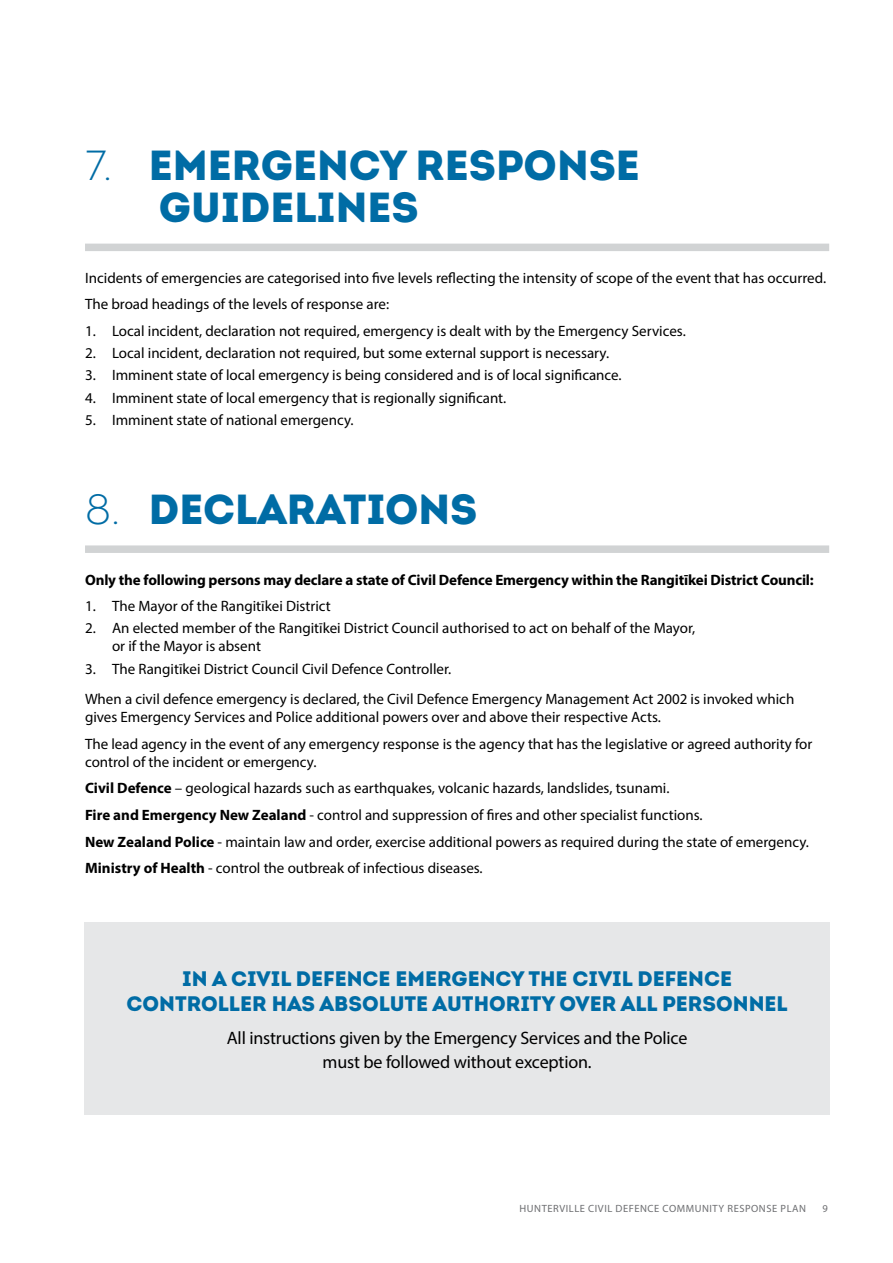
<style>
.page{position:relative;width:893px;height:1263px;background:#fff}
.page>*{position:absolute;margin:0;border:0;box-sizing:border-box;transform-origin:0 0}
.t1{font:900 42px/42px "Intro";color:#006ca5}
.t2{font:900 21px/25.2px "Intro";color:#006ca5;text-align:center}
.t3{font:18px/24px "Myriad Pro";letter-spacing:-.01em;color:#000;text-align:center}
.t4{font:15px/26.5px "Myriad Pro";color:#000}
.t5{font:700 15px "Myriad Pro";letter-spacing:-.01em;color:#000}
.t6{font:10.5px "Myriad Pro";letter-spacing:.05em;color:#6d6e71}
.s1{font-weight:300}
.s2{font-weight:700}
</style>
<div class="page">
<div style="left:85px;top:244px;width:744px;height:7px;background:#d1d3d4"></div>
<div style="left:85px;top:545px;width:744px;height:8px;background:#d1d3d4"></div>
<div style="left:84px;top:923px;width:746px;height:192px;background:#e6e7e8"></div>
<h1 class="t1" style="left:159px;top:144px;width:483px;text-indent:-74px"><span class="s1">7.</span> EMERGENCY RESPONSE<br>GUIDELINES</h1>
<p class="t4" style="left:85px;top:264px;width:743px">Incidents of emergencies are categorised into five levels reflecting the intensity of scope of the event that has occurred.<br>The broad headings of the levels of response are:</p>
<p class="t4" style="left:85px;top:317px;width:602px">1. Local incident, declaration not required, emergency is dealt with by the Emergency Services.</p>
<p class="t4" style="left:85px;top:340px;width:526px">2. Local incident, declaration not required, but some external support is necessary.</p>
<p class="t4" style="left:85px;top:362px;width:538px">3. Imminent state of local emergency is being considered and is of local significance.</p>
<p class="t4" style="left:85px;top:384px;width:423px">4. Imminent state of local emergency that is regionally significant.</p>
<p class="t4" style="left:85px;top:406px;width:270px">5. Imminent state of national emergency.</p>
<h1 class="t1" style="left:85px;top:488px;width:394px"><span class="s1">8.</span> DECLARATIONS</h1>
<p class="t5" style="left:85px;top:570px;width:730px">Only the following persons may declare a state of Civil Defence Emergency within the Rangitīkei District Council:</p>
<p class="t4" style="left:85px;top:593px;width:247px">1. The Mayor of the Rangitīkei District</p>
<p class="t4" style="left:112px;top:619px;width:585px;line-height:18px;text-indent:-27px">2. An elected member of the Rangitīkei District Council authorised to act on behalf of the Mayor, or if the Mayor is absent</p>
<p class="t4" style="left:85px;top:653px;width:711px;line-height:30.8px">3. The Rangitīkei District Council Civil Defence Controller.<br>When a civil defence emergency is declared, the Civil Defence Emergency Management Act 2002 is invoked which</p>
<p class="t4" style="left:85px;top:704px;width:729px">gives Emergency Services and Police additional powers over and above their respective Acts.<br>The lead agency in the event of any emergency response is the agency that has the legislative or agreed authority for</p>
<p class="t4" style="left:85px;top:748px;width:725px">control of the incident or emergency.<br><span class="s2">Civil Defence</span> – geological hazards such as earthquakes, volcanic hazards, landslides, tsunami.<br><span class="s2">Fire and Emergency New Zealand</span> - control and suppression of fires and other specialist functions.<br><span class="s2">New Zealand Police</span> - maintain law and order, exercise additional powers as required during the state of emergency.<br><span class="s2">Ministry of Health</span> - control the outbreak of infectious diseases.</p>
<h2 class="t2" style="left:126px;top:965px;width:663px">IN A CIVIL DEFENCE EMERGENCY THE CIVIL DEFENCE<br>CONTROLLER HAS ABSOLUTE AUTHORITY OVER ALL PERSONNEL</h2>
<p class="t3" style="left:227px;top:1025px;width:462px">All instructions given by the Emergency Services and the Police must be followed without exception.</p>
<p class="t6" style="left:520px;top:1202px;width:288px">HUNTERVILLE CIVIL DEFENCE COMMUNITY RESPONSE PLAN</p>
<p class="t6" style="left:822px;top:1202px;width:7px">9</p>
</div>
